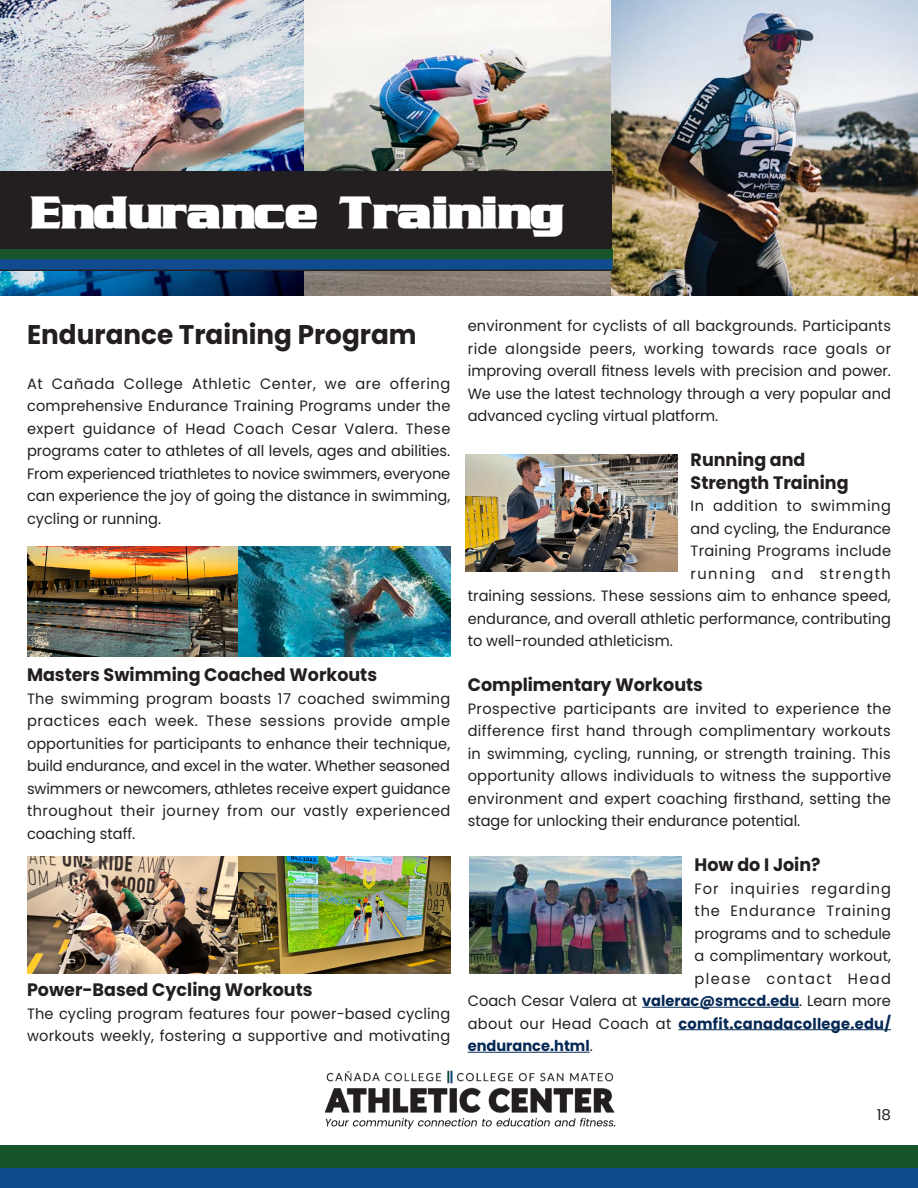
<style>
.page{position:relative;width:918px;height:1188px;background:#fff}
.page>*{position:absolute;margin:0;border:0;box-sizing:border-box;transform-origin:0 0}
.t1{font:700 48px "Straczynski";color:#fff}
.t2{font:700 27px "Poppins";color:#231f20}
.t3{font:700 18px "Poppins";color:#231f20}
.t4{font:15px/22.5px "Poppins";letter-spacing:.005em;color:#231f20;text-align:justify}
.t5{font:700 15px "Poppins";letter-spacing:.02em;color:#052954}
.t6{font:15px "Poppins";letter-spacing:.065em;color:#231f20}
.t7{font:15px "Poppins";letter-spacing:.04em;color:#231f20}
.t8{font:15px "Poppins";letter-spacing:.055em;color:#231f20}
.t9{font:15px "Poppins";letter-spacing:.1em;color:#231f20}
.t10{font:15px "Poppins";letter-spacing:.095em;color:#231f20}
.t11{font:700 15px "Poppins";color:#052954}
.s1{font-weight:700;color:#052954}
.s2{font-weight:400;color:#231f20}
</style>
<div class="page">
<img style="left:0;top:0;width:918px;height:296px">
<hr style="left:642px;top:1007px;width:157px;height:1px;background:#052954">
<hr style="left:679px;top:1029px;width:212px;height:1px;background:#052954">
<hr style="left:468px;top:1052px;width:122px;height:1px;background:#052954">
<div style="left:0;top:1145px;width:918px;height:24px;background:#17542a"></div>
<div style="left:0;top:1169px;width:918px;height:19px;background:#0f4b8d"></div>
<img style="left:324px;top:1070px;width:292px;height:60px">
<div style="left:0;top:171px;width:612px;height:99px;background:#231f20"></div>
<div style="left:0;top:250px;width:612px;height:11px;background:#17542a"></div>
<svg style="left:0;top:259px;width:612px;height:11px;background:#0f4988"></svg>
<img style="left:27px;top:547px;width:423px;height:109px">
<img style="left:27px;top:856px;width:423px;height:118px">
<img style="left:465px;top:454px;width:212px;height:118px">
<img style="left:469px;top:856px;width:212px;height:118px">
<p class="t1" style="left:30px;top:182px;width:536px">Endurance Training</p>
<p class="t2" style="left:27px;top:319px;width:391px">Endurance Training Program</p>
<p class="t4" style="left:27px;top:372px;width:425px">At Cañada College Athletic Center, we are offering comprehensive Endurance Training Programs under the expert guidance of Head Coach Cesar Valera. These programs cater to athletes of all levels, ages and abilities.<br>From experienced triathletes to novice swimmers, everyone can experience the joy of going the distance in swimming, cycling or running.</p>
<p class="t3" style="left:27px;top:664px;width:352px">Masters Swimming Coached Workouts</p>
<p class="t4" style="left:27px;top:687px;width:425px">The swimming program boasts 17 coached swimming practices each week. These sessions provide ample opportunities for participants to enhance their technique, build endurance, and excel in the water. Whether seasoned swimmers or newcomers, athletes receive expert guidance throughout their journey from our vastly experienced coaching staff.</p>
<p class="t3" style="left:27px;top:979px;width:287px">Power-Based Cycling Workouts</p>
<p class="t4" style="left:27px;top:1002px;width:425px">The cycling program features four power-based cycling workouts weekly, fostering a supportive and motivating</p>
<p class="t4" style="left:468px;top:315px;width:425px">environment for cyclists of all backgrounds. Participants ride alongside peers, working towards race goals or improving overall fitness levels with precision and power.<br>We use the latest technology through a very popular and advanced cycling virtual platform.</p>
<p class="t3" style="left:691px;top:449px;width:116px">Running and</p>
<p class="t3" style="left:691px;top:472px;width:159px">Strength Training</p>
<p class="t7" style="left:691px;top:497px;width:202px">In addition to swimming</p>
<p class="t4" style="left:691px;top:517px;width:202px">and cycling, the Endurance</p>
<p class="t4" style="left:691px;top:540px;width:202px">Training Programs include</p>
<p class="t9" style="left:691px;top:565px;width:202px">running and strength</p>
<p class="t4" style="left:468px;top:585px;width:425px">training sessions. These sessions aim to enhance speed,</p>
<p class="t4" style="left:468px;top:607px;width:425px">endurance, and overall athletic performance, contributing</p>
<p class="t4" style="left:468px;top:630px;width:207px">to well-rounded athleticism.</p>
<p class="t3" style="left:468px;top:674px;width:237px">Complimentary Workouts</p>
<p class="t4" style="left:468px;top:697px;width:425px">Prospective participants are invited to experience the difference first hand through complimentary workouts in swimming, cycling, running, or strength training. This opportunity allows individuals to witness the supportive environment and expert coaching firsthand, setting the stage for unlocking their endurance potential.</p>
<p class="t3" style="left:695px;top:854px;width:128px">How do I Join?</p>
<p class="t6" style="left:695px;top:880px;width:198px">For inquiries regarding</p>
<p class="t8" style="left:695px;top:902px;width:198px">the Endurance Training</p>
<p class="t4" style="left:695px;top:922px;width:198px">programs and to schedule</p>
<p class="t4" style="left:695px;top:945px;width:198px">a complimentary workout,</p>
<p class="t10" style="left:695px;top:970px;width:198px">please contact Head</p>
<p class="t4" style="left:468px;top:990px;width:425px">Coach Cesar Valera at <span class="s1">valerac@smccd.edu</span>. Learn more</p>
<p class="t5" style="left:468px;top:1015px;width:425px"><span class="s2">about our Head Coach at</span> comfit.canadacollege.edu/</p>
<p class="t11" style="left:468px;top:1037px;width:127px">endurance.html<span class="s2">.</span></p>
<p class="t4" style="left:877px;top:1104px;width:16px">18</p>
</div>
